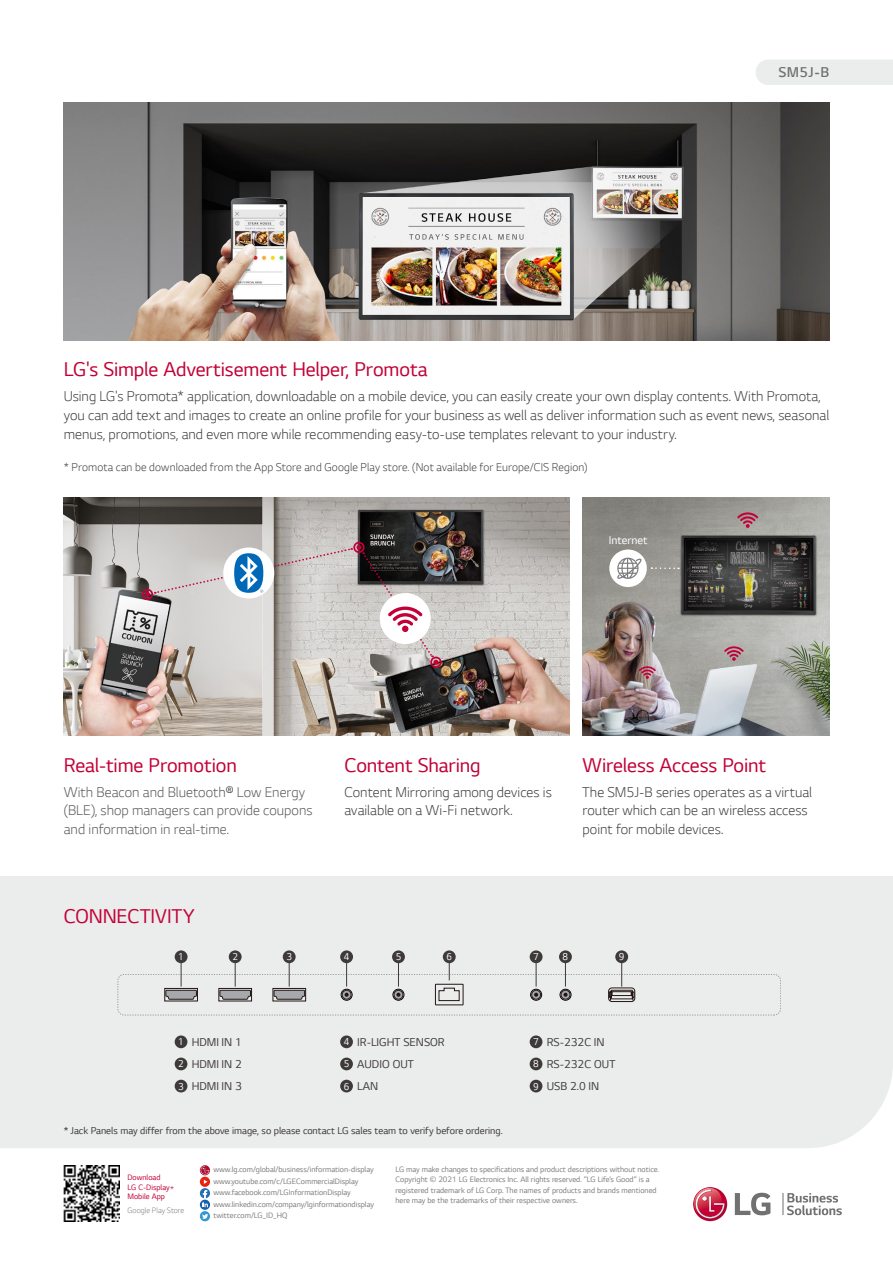
<style>
.page{position:relative;width:893px;height:1263px;background:#fff}
.page>*{position:absolute;margin:0;border:0;box-sizing:border-box;transform-origin:0 0}
.t1{font:21px "LG Smart";letter-spacing:-.005em;color:#c30037}
.t2{font:300 15px/18.8px "LG Smart";color:#3e3a39}
.t3{font:300 15px/18.8px "LG Smart";color:#595757}
.t4{font:300 15px "LG Smart";color:#727171}
.t5{font:300 12px "LG Smart";letter-spacing:.01em;color:#3e3a39}
.t6{font:12px/22px "LG Smart";color:#3e3a39}
.t7{font:12px "LG Smart";color:#fff}
.t8{font:10.5px "LG Smart";color:#3e3a39}
.t9{font:10.5px "LG Smart";color:#fff;scale:.95 1}
.t10{font:8.25px/11.6px "LG Smart";color:#7d7d7d}
.t11{font:8.25px/9.8px "LG Smart";color:#c30037}
.t12{font:300 8.25px "LG Smart";color:#7d7d7d}
.s1{color:#3e3a39}
.s2{font-size:10.5px;color:#fff}
</style>
<div class="page">
<div style="left:0;top:876px;width:893px;height:272px;background:#ebecec"></div>
<svg style="left:63px;top:1063px;width:830px;height:159px"></svg>
<svg style="left:782px;top:1193px;width:60px;height:22px"></svg>
<svg style="left:735px;top:1193px;width:35px;height:22px"></svg>
<svg style="left:693px;top:1187px;width:34px;height:34px"></svg>
<svg style="left:694px;top:1188px;width:31px;height:31px"></svg>
<div style="left:200px;top:1177px;width:10px;height:10px;background:#e72410;border-radius:50%"></div>
<div style="left:200px;top:1211px;width:10px;height:10px;background:#3596d4;border-radius:50%"></div>
<svg style="left:202px;top:1214px;width:6px;height:5px"></svg>
<svg style="left:200px;top:1165px;width:10px;height:10px"></svg>
<svg style="left:201px;top:1166px;width:8px;height:8px"></svg>
<svg style="left:200px;top:1199px;width:10px;height:11px"></svg>
<svg style="left:200px;top:1180px;width:10px;height:27px"></svg>
<img style="left:64px;top:1165px;width:56px;height:56px">
<img style="left:583px;top:497px;width:246px;height:239px">
<svg style="left:724px;top:646px;width:20px;height:15px"></svg>
<svg style="left:639px;top:666px;width:17px;height:13px"></svg>
<svg style="left:737px;top:512px;width:21px;height:16px"></svg>
<svg style="left:651px;top:567px;width:28px;height:2px"></svg>
<div style="left:609px;top:549px;width:38px;height:38px;background:#fff;border-radius:50%"></div>
<svg style="left:617px;top:558px;width:24px;height:21px"></svg>
<div style="left:340px;top:1035px;width:13px;height:13px;background:#3e3a39;border-radius:50%"></div>
<div style="left:340px;top:1057px;width:13px;height:13px;background:#3e3a39;border-radius:50%"></div>
<div style="left:340px;top:1080px;width:13px;height:12px;background:#3e3a39;border-radius:50%"></div>
<div style="left:175px;top:1035px;width:12px;height:13px;background:#3e3a39;border-radius:50%"></div>
<div style="left:175px;top:1057px;width:12px;height:13px;background:#3e3a39;border-radius:50%"></div>
<div style="left:175px;top:1080px;width:12px;height:12px;background:#3e3a39;border-radius:50%"></div>
<div style="left:530px;top:1035px;width:12px;height:13px;background:#3e3a39;border-radius:50%"></div>
<div style="left:530px;top:1057px;width:12px;height:13px;background:#3e3a39;border-radius:50%"></div>
<div style="left:530px;top:1080px;width:12px;height:12px;background:#3e3a39;border-radius:50%"></div>
<div style="left:118px;top:974px;width:663px;height:41px;border:1px dashed #9f9e9f;border-radius:6px"></div>
<div style="left:608px;top:987px;width:27px;height:15px;border:1px solid #221714;border-radius:3px"></div>
<div style="left:164px;top:988px;width:34px;height:13px;border:1px solid #221714"></div>
<div style="left:219px;top:988px;width:33px;height:13px;border:1px solid #221714"></div>
<div style="left:273px;top:988px;width:33px;height:13px;border:1px solid #221714"></div>
<div style="left:341px;top:989px;width:11px;height:11px;border:1px solid #070002;border-radius:50%"></div>
<div style="left:342px;top:990px;width:9px;height:9px;border:1px solid #221714;border-radius:50%"></div>
<svg style="left:345px;top:993px;width:4px;height:4px"></svg>
<div style="left:393px;top:989px;width:11px;height:11px;border:1px solid #070002;border-radius:50%"></div>
<div style="left:394px;top:990px;width:9px;height:9px;border:1px solid #221714;border-radius:50%"></div>
<svg style="left:396px;top:993px;width:4px;height:4px"></svg>
<div style="left:530px;top:989px;width:12px;height:11px;border:1px solid #070002;border-radius:50%"></div>
<svg style="left:532px;top:990px;width:9px;height:9px"></svg>
<div style="left:531px;top:990px;width:10px;height:9px;border:1px solid #221714;border-radius:50%"></div>
<svg style="left:534px;top:993px;width:4px;height:4px"></svg>
<div style="left:560px;top:989px;width:11px;height:11px;border:1px solid #070002;border-radius:50%"></div>
<div style="left:561px;top:990px;width:9px;height:9px;border:1px solid #221714;border-radius:50%"></div>
<svg style="left:563px;top:993px;width:5px;height:4px"></svg>
<div style="left:435px;top:984px;width:28px;height:21px;border:1px solid #221714"></div>
<svg style="left:438px;top:987px;width:22px;height:14px"></svg>
<svg style="left:165px;top:959px;width:32px;height:41px"></svg>
<svg style="left:219px;top:959px;width:32px;height:41px"></svg>
<svg style="left:273px;top:959px;width:32px;height:41px"></svg>
<svg style="left:565px;top:963px;width:1px;height:23px"></svg>
<svg style="left:346px;top:963px;width:1px;height:23px"></svg>
<svg style="left:398px;top:963px;width:1px;height:23px"></svg>
<svg style="left:449px;top:963px;width:1px;height:17px"></svg>
<svg style="left:536px;top:963px;width:1px;height:23px"></svg>
<svg style="left:609px;top:959px;width:25px;height:42px"></svg>
<div style="left:175px;top:950px;width:13px;height:13px;background:#3e3a39;border-radius:50%"></div>
<div style="left:229px;top:950px;width:13px;height:13px;background:#3e3a39;border-radius:50%"></div>
<div style="left:283px;top:950px;width:13px;height:13px;background:#3e3a39;border-radius:50%"></div>
<div style="left:340px;top:950px;width:13px;height:13px;background:#3e3a39;border-radius:50%"></div>
<div style="left:392px;top:950px;width:13px;height:13px;background:#3e3a39;border-radius:50%"></div>
<div style="left:443px;top:950px;width:13px;height:13px;background:#3e3a39;border-radius:50%"></div>
<div style="left:530px;top:950px;width:12px;height:13px;background:#3e3a39;border-radius:50%"></div>
<div style="left:559px;top:950px;width:13px;height:13px;background:#3e3a39;border-radius:50%"></div>
<div style="left:615px;top:950px;width:13px;height:13px;background:#3e3a39;border-radius:50%"></div>
<img style="left:64px;top:497px;width:506px;height:239px">
<div style="left:353px;top:542px;width:12px;height:11px;border:2px solid #c30037;border-radius:50%"></div>
<div style="left:430px;top:657px;width:12px;height:11px;border:2px solid #c30037;border-radius:50%"></div>
<div style="left:142px;top:589px;width:11px;height:11px;border:2px solid #c30037;border-radius:50%"></div>
<svg style="left:145px;top:545px;width:293px;height:120px;background:#bcb9b9"></svg>
<img style="left:64px;top:102px;width:765px;height:238px">
<div style="left:756px;top:60px;width:137px;height:25px;background:#ebecec"></div>
<p class="t4" style="left:778px;top:62px;width:52px">SM5J-B</p>
<h1 class="t1" style="left:64px;top:355px;width:365px">LG's Simple Advertisement Helper, Promota</h1>
<p class="t2" style="left:64px;top:386px;width:767px">Using LG's Promota* application, downloadable on a mobile device, you can easily create your own display contents. With Promota, you can add text and images to create an online profile for your business as well as deliver information such as event news, seasonal menus, promotions, and even more while recommending easy-to-use templates relevant to your industry.</p>
<p class="t5" style="left:64px;top:459px;width:525px">* Promota can be downloaded from the App Store and Google Play store. (Not available for Europe/CIS Region)</p>
<p class="t7" style="left:609px;top:532px;width:40px">Internet</p>
<h1 class="t1" style="left:64px;top:751px;width:174px">Real-time Promotion</h1>
<h1 class="t1" style="left:583px;top:751px;width:185px">Wireless Access Point</h1>
<p class="t3" style="left:64px;top:782px;width:250px">With Beacon and Bluetooth<span class="s1">®</span> Low Energy (BLE), shop managers can provide coupons and information in real-time.</p>
<h1 class="t1" style="left:344px;top:751px;width:138px">Content Sharing</h1>
<p class="t2" style="left:344px;top:782px;width:209px">Content Mirroring among devices is available on a Wi-Fi network.</p>
<p class="t2" style="left:583px;top:782px;width:231px">The SM5J-B series operates as a virtual router which can be an wireless access point for mobile devices.</p>
<h1 class="t1" style="left:64px;top:902px;width:132px">CONNECTIVITY</h1>
<p class="t9" style="left:178px;top:950px;width:7px">1</p>
<p class="t9" style="left:232px;top:950px;width:7px">2</p>
<p class="t9" style="left:286px;top:950px;width:7px">3</p>
<p class="t9" style="left:344px;top:950px;width:7px">4</p>
<p class="t9" style="left:396px;top:950px;width:7px">5</p>
<p class="t9" style="left:446px;top:950px;width:7px">6</p>
<p class="t9" style="left:533px;top:950px;width:7px">7</p>
<p class="t9" style="left:563px;top:950px;width:7px">8</p>
<p class="t9" style="left:619px;top:950px;width:7px">9</p>
<p class="t6" style="left:178px;top:1030px;width:65px;text-align:justify"><span class="s2">1</span> HDMI IN 1<br><span class="s2">2</span> HDMI IN 2<br><span class="s2">3</span> HDMI IN 3</p>
<p class="t6" style="left:533px;top:1030px;width:84px"><span class="s2">7</span> RS-232C IN<br><span class="s2">8</span> RS-232C OUT<br><span class="s2">9</span> USB 2.0 IN</p>
<p class="t6" style="left:344px;top:1030px;width:103px"><span class="s2">4</span> IR-LIGHT SENSOR<br><span class="s2">5</span> AUDIO OUT<br><span class="s2">6</span> LAN</p>
<p class="t8" style="left:64px;top:1124px;width:440px">* Jack Panels may differ from the above image, so please contact LG sales team to verify before ordering.</p>
<p class="t11" style="left:128px;top:1172px;width:48px">Download<br>LG C-Display+<br>Mobile App</p>
<p class="t12" style="left:128px;top:1205px;width:58px">Google Play Store</p>
<p class="t10" style="left:213px;top:1163px;width:162px">www.lg.com/global/business/information-display www.youtube.com/c/LGECommercialDisplay www.facebook.com/LGInformationDisplay www.linkedin.com/company/lginformationdisplay twitter.com/LG_ID_HQ</p>
<p class="t10" style="left:395px;top:1163px;width:265px;line-height:10.5px">LG may make changes to specifications and product descriptions without notice.<br>Copyright © 2021 LG Electronics Inc. All rights reserved. “LG Life’s Good” is a registered trademark of LG Corp. The names of products and brands mentioned here may be the trademarks of their respective owners.</p>
</div>
